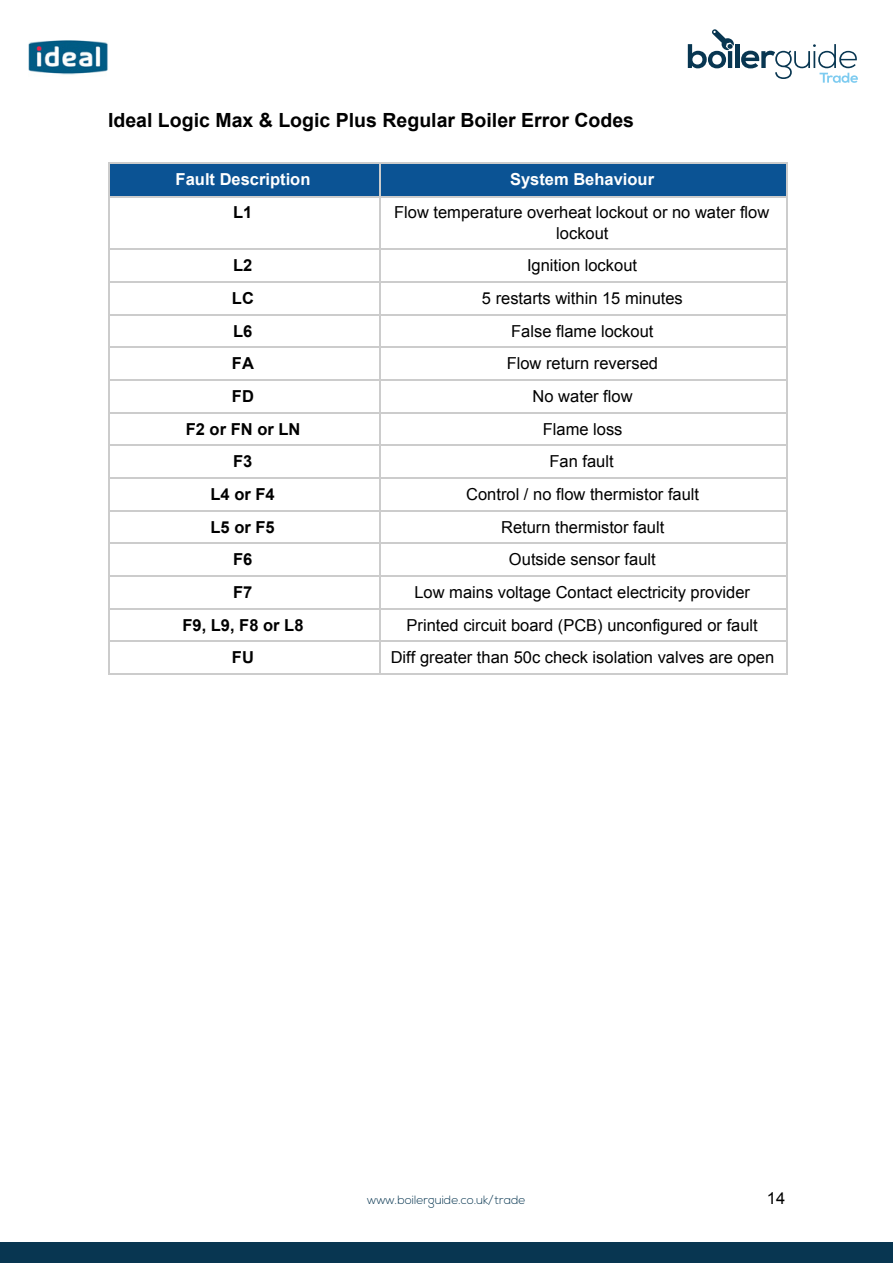
<style>
.page{position:relative;width:893px;height:1263px;background:#fff}
.page>*{position:absolute;margin:0;border:0;box-sizing:border-box;transform-origin:0 0}
.t1{font:700 19.5px "Arial";color:#000}
.t2{font:16.5px/20.2px "Arial";color:#000;text-align:center}
.t3{font:700 16.5px "Arial";color:#000}
.t4{font:700 16.5px "Arial";color:#fff}
.t5{font:300 12px "Nexa";color:#083651}
</style>
<div class="page">
<div style="left:108px;top:162px;width:271px;height:34px;background:#0b5394"></div>
<div style="left:379px;top:162px;width:407px;height:34px;background:#0b5394"></div>
<hr style="left:379px;top:673px;width:408px;height:1px;background:#ccc">
<hr style="left:786px;top:641px;width:1px;height:33px;background:#ccc">
<hr style="left:108px;top:673px;width:273px;height:1px;background:#ccc">
<hr style="left:108px;top:641px;width:1px;height:33px;background:#ccc">
<hr style="left:379px;top:641px;width:2px;height:33px;background:#ccc">
<hr style="left:379px;top:641px;width:408px;height:1px;background:#ccc">
<hr style="left:786px;top:608px;width:1px;height:34px;background:#ccc">
<hr style="left:108px;top:641px;width:273px;height:1px;background:#ccc">
<hr style="left:108px;top:608px;width:1px;height:34px;background:#ccc">
<hr style="left:379px;top:608px;width:2px;height:34px;background:#ccc">
<hr style="left:379px;top:608px;width:408px;height:1px;background:#ccc">
<hr style="left:786px;top:575px;width:1px;height:34px;background:#ccc">
<hr style="left:108px;top:608px;width:273px;height:1px;background:#ccc">
<hr style="left:108px;top:575px;width:1px;height:34px;background:#ccc">
<hr style="left:379px;top:575px;width:2px;height:34px;background:#ccc">
<hr style="left:379px;top:575px;width:408px;height:1px;background:#ccc">
<hr style="left:786px;top:543px;width:1px;height:33px;background:#ccc">
<hr style="left:108px;top:575px;width:273px;height:1px;background:#ccc">
<hr style="left:108px;top:543px;width:1px;height:33px;background:#ccc">
<hr style="left:379px;top:543px;width:2px;height:33px;background:#ccc">
<hr style="left:379px;top:543px;width:408px;height:1px;background:#ccc">
<hr style="left:786px;top:510px;width:1px;height:34px;background:#ccc">
<hr style="left:108px;top:543px;width:273px;height:1px;background:#ccc">
<hr style="left:108px;top:510px;width:1px;height:34px;background:#ccc">
<hr style="left:379px;top:510px;width:2px;height:34px;background:#ccc">
<hr style="left:379px;top:510px;width:408px;height:1px;background:#ccc">
<hr style="left:786px;top:477px;width:1px;height:34px;background:#ccc">
<hr style="left:108px;top:510px;width:273px;height:1px;background:#ccc">
<hr style="left:108px;top:477px;width:1px;height:34px;background:#ccc">
<hr style="left:379px;top:477px;width:2px;height:34px;background:#ccc">
<hr style="left:379px;top:477px;width:408px;height:2px;background:#ccc">
<hr style="left:786px;top:445px;width:1px;height:34px;background:#ccc">
<hr style="left:108px;top:477px;width:273px;height:2px;background:#ccc">
<hr style="left:108px;top:445px;width:1px;height:34px;background:#ccc">
<hr style="left:379px;top:445px;width:2px;height:34px;background:#ccc">
<hr style="left:379px;top:445px;width:408px;height:1px;background:#ccc">
<hr style="left:786px;top:412px;width:1px;height:34px;background:#ccc">
<hr style="left:108px;top:445px;width:273px;height:1px;background:#ccc">
<hr style="left:108px;top:412px;width:1px;height:34px;background:#ccc">
<hr style="left:379px;top:412px;width:2px;height:34px;background:#ccc">
<hr style="left:379px;top:412px;width:408px;height:1px;background:#ccc">
<hr style="left:786px;top:379px;width:1px;height:34px;background:#ccc">
<hr style="left:108px;top:412px;width:273px;height:1px;background:#ccc">
<hr style="left:108px;top:379px;width:1px;height:34px;background:#ccc">
<hr style="left:379px;top:379px;width:2px;height:34px;background:#ccc">
<hr style="left:379px;top:379px;width:408px;height:2px;background:#ccc">
<hr style="left:786px;top:347px;width:1px;height:34px;background:#ccc">
<hr style="left:108px;top:379px;width:273px;height:2px;background:#ccc">
<hr style="left:108px;top:347px;width:1px;height:34px;background:#ccc">
<hr style="left:379px;top:347px;width:2px;height:34px;background:#ccc">
<hr style="left:379px;top:347px;width:408px;height:1px;background:#ccc">
<hr style="left:786px;top:314px;width:1px;height:34px;background:#ccc">
<hr style="left:108px;top:347px;width:273px;height:1px;background:#ccc">
<hr style="left:108px;top:314px;width:1px;height:34px;background:#ccc">
<hr style="left:379px;top:314px;width:2px;height:34px;background:#ccc">
<hr style="left:379px;top:314px;width:408px;height:1px;background:#ccc">
<hr style="left:786px;top:281px;width:1px;height:34px;background:#ccc">
<hr style="left:108px;top:314px;width:273px;height:1px;background:#ccc">
<hr style="left:108px;top:281px;width:1px;height:34px;background:#ccc">
<hr style="left:379px;top:281px;width:2px;height:34px;background:#ccc">
<hr style="left:379px;top:281px;width:408px;height:2px;background:#ccc">
<hr style="left:786px;top:249px;width:1px;height:34px;background:#ccc">
<hr style="left:108px;top:281px;width:273px;height:2px;background:#ccc">
<hr style="left:108px;top:249px;width:1px;height:34px;background:#ccc">
<hr style="left:379px;top:249px;width:2px;height:34px;background:#ccc">
<hr style="left:379px;top:249px;width:408px;height:1px;background:#ccc">
<hr style="left:786px;top:196px;width:1px;height:54px;background:#ccc">
<hr style="left:108px;top:249px;width:273px;height:1px;background:#ccc">
<hr style="left:108px;top:196px;width:1px;height:54px;background:#ccc">
<hr style="left:379px;top:196px;width:2px;height:54px;background:#ccc">
<hr style="left:379px;top:162px;width:408px;height:1px;background:#ccc">
<hr style="left:379px;top:196px;width:408px;height:1px;background:#ccc">
<hr style="left:786px;top:162px;width:1px;height:35px;background:#ccc">
<hr style="left:108px;top:162px;width:273px;height:1px;background:#ccc">
<hr style="left:108px;top:196px;width:273px;height:1px;background:#ccc">
<hr style="left:108px;top:162px;width:1px;height:35px;background:#ccc">
<hr style="left:379px;top:162px;width:2px;height:35px;background:#ccc">
<img style="left:28px;top:40px;width:80px;height:35px">
<div style="left:0;top:1242px;width:893px;height:21px;background:#083651"></div>
<hr style="left:735px;top:44px;width:4px;height:24px;background:#083651">
<svg style="left:688px;top:29px;width:46px;height:39px"></svg>
<svg style="left:741px;top:44px;width:117px;height:39px"></svg>
<p class="t1" style="left:108px;top:107px;width:527px">Ideal Logic Max &amp; Logic Plus Regular Boiler Error Codes</p>
<p class="t4" style="left:176px;top:167px;width:136px">Fault Description</p>
<p class="t4" style="left:510px;top:167px;width:146px">System Behaviour</p>
<p class="t3" style="left:233px;top:201px;width:21px">L1</p>
<p class="t2" style="left:394px;top:202px;width:377px">Flow temperature overheat lockout or no water flow lockout</p>
<p class="t3" style="left:233px;top:254px;width:21px">L2</p>
<p class="t2" style="left:527px;top:255px;width:112px">Ignition lockout</p>
<p class="t3" style="left:232px;top:287px;width:24px">LC</p>
<p class="t2" style="left:482px;top:288px;width:202px">5 restarts within 15 minutes</p>
<p class="t3" style="left:233px;top:319px;width:21px">L6</p>
<p class="t2" style="left:511px;top:321px;width:144px">False flame lockout</p>
<p class="t3" style="left:232px;top:352px;width:24px">FA</p>
<p class="t2" style="left:507px;top:353px;width:153px">Flow return reversed</p>
<p class="t3" style="left:232px;top:385px;width:24px">FD</p>
<p class="t2" style="left:533px;top:386px;width:101px">No water flow</p>
<p class="t3" style="left:186px;top:417px;width:116px">F2 or FN or LN</p>
<p class="t2" style="left:543px;top:419px;width:81px">Flame loss</p>
<p class="t3" style="left:233px;top:450px;width:21px">F3</p>
<p class="t2" style="left:549px;top:451px;width:66px">Fan fault</p>
<p class="t3" style="left:211px;top:483px;width:66px">L4 or F4</p>
<p class="t2" style="left:466px;top:484px;width:235px">Control / no flow thermistor fault</p>
<p class="t3" style="left:211px;top:515px;width:66px">L5 or F5</p>
<p class="t2" style="left:501px;top:517px;width:165px">Return thermistor fault</p>
<p class="t3" style="left:233px;top:548px;width:21px">F6</p>
<p class="t2" style="left:509px;top:549px;width:148px">Outside sensor fault</p>
<p class="t3" style="left:233px;top:581px;width:21px">F7</p>
<p class="t2" style="left:414px;top:582px;width:337px">Low mains voltage Contact electricity provider</p>
<p class="t3" style="left:182px;top:613px;width:123px">F9, L9, F8 or L8</p>
<p class="t2" style="left:406px;top:615px;width:353px">Printed circuit board (PCB) unconfigured or fault</p>
<p class="t3" style="left:232px;top:646px;width:24px">FU</p>
<p class="t2" style="left:391px;top:647px;width:385px">Diff greater than 50c check isolation valves are open</p>
<p class="t5" style="left:367px;top:1193px;width:160px">www.boilerguide.co.uk/trade</p>
<p class="t2" style="left:767px;top:1188px;width:20px">14</p>
</div>
